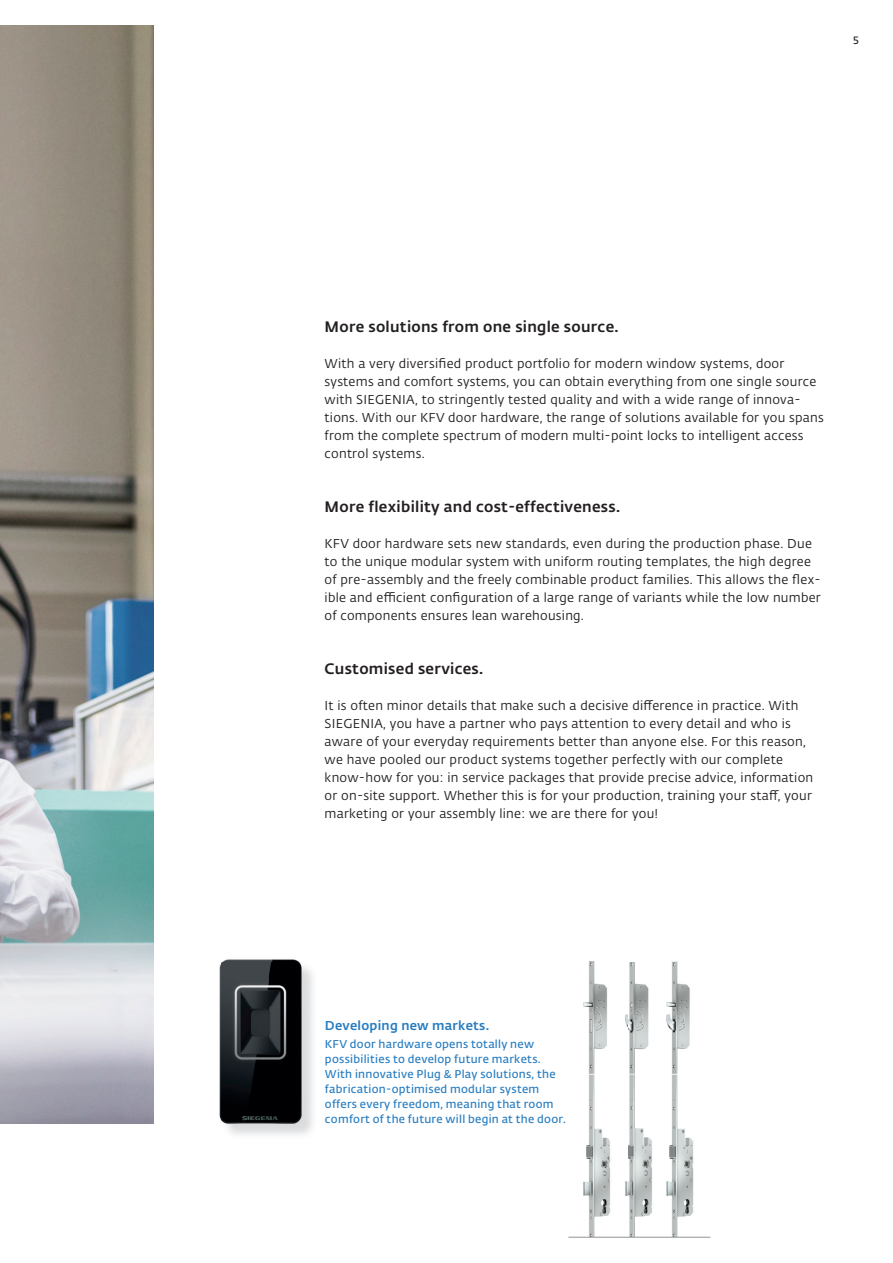
<style>
.page{position:relative;width:893px;height:1263px;background:#fff}
.page>*{position:absolute;margin:0;border:0;box-sizing:border-box;transform-origin:0 0}
.t1{font:500 15px "Fedra Sans Alt Pro";letter-spacing:.02em;color:#231f20}
.t2{font:12.75px/18px "Fedra Sans Alt Pro";letter-spacing:.02em;color:#231f20}
.t3{font:500 12.75px "Fedra Sans Alt Pro";letter-spacing:.02em;color:#277dc1}
.t4{font:600 11.25px/15px "Fedra Sans Alt Pro";letter-spacing:.025em;color:#277dc1}
.t5{font:600 10.5px "Fedra Sans Alt Pro";color:#231f20}
</style>
<div class="page">
<img style="left:219px;top:959px;width:22px;height:43px">
<img style="left:241px;top:959px;width:38px;height:3px">
<img style="left:279px;top:959px;width:20px;height:3px">
<img style="left:219px;top:1002px;width:3px;height:93px">
<img style="left:219px;top:1095px;width:3px;height:26px">
<img style="left:222px;top:962px;width:91px;height:173px">
<img style="left:583px;top:962px;width:107px;height:46px">
<img style="left:583px;top:1007px;width:27px;height:184px">
<img style="left:568px;top:1191px;width:142px;height:46px">
<img style="left:627px;top:1008px;width:24px;height:183px">
<img style="left:610px;top:963px;width:17px;height:274px">
<img style="left:668px;top:1007px;width:26px;height:184px">
<img style="left:651px;top:963px;width:17px;height:274px">
<hr style="left:568px;top:1237px;width:142px;height:1px;background:#939598">
<img style="left:0;top:26px;width:154px;height:1098px">
<p class="t5" style="left:853px;top:32px;width:8px">5</p>
<p class="t1" style="left:325px;top:315px;width:296px">More solutions from one single source.</p>
<p class="t2" style="left:325px;top:354px;width:501px">With a very diversified product portfolio for modern window systems, door systems and comfort systems, you can obtain everything from one single source with SIEGENIA, to stringently tested quality and with a wide range of innova&shy;tions. With our KFV door hardware, the range of solutions available for you spans from the complete spectrum of modern multi-point locks to intelligent access control systems.</p>
<p class="t1" style="left:325px;top:495px;width:297px">More flexibility and cost-effectiveness.</p>
<p class="t2" style="left:325px;top:534px;width:498px">KFV door hardware sets new standards, even during the production phase. Due to the unique modular system with uniform routing templates, the high degree of pre-assembly and the freely combinable product families. This allows the flex&shy;ible and efficient configuration of a large range of variants while the low number of components ensures lean warehousing.</p>
<p class="t1" style="left:325px;top:657px;width:160px">Customised services.</p>
<p class="t2" style="left:325px;top:696px;width:490px">It is often minor details that make such a decisive difference in practice. With SIEGENIA, you have a partner who pays attention to every detail and who is aware of your everyday requirements better than anyone else. For this reason, we have pooled our product systems together perfectly with our complete know-how for you: in service packages that provide precise advice, information or on-site support. Whether this is for your production, training your staff, your marketing or your assembly line: we are there for you!</p>
<p class="t3" style="left:325px;top:1015px;width:166px">Developing new markets.</p>
<p class="t4" style="left:325px;top:1036px;width:242px">KFV door hardware opens totally new possibilities to develop future markets.<br>With innovative Plug &amp; Play solutions, the fabrication-optimised modular system offers every freedom, meaning that room comfort of the future will begin at the door.</p>
</div>
